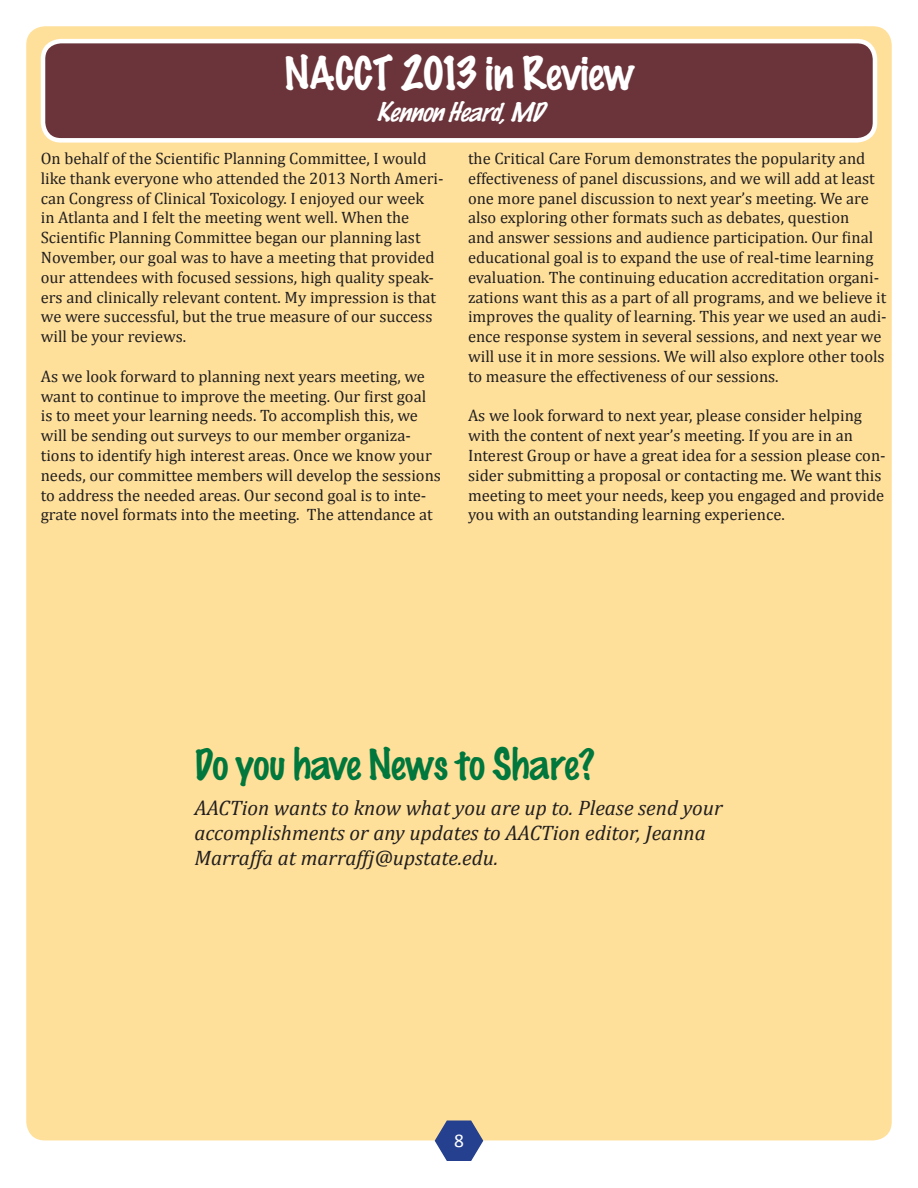
<style>
.page{position:relative;width:918px;height:1188px;background:#fff}
.page>*{position:absolute;margin:0;border:0;box-sizing:border-box;transform-origin:0 0}
.t1{font:42px "Marker Felt Normal";color:#fff}
.t2{font:39px "Marker Felt Normal";letter-spacing:-.005em;color:#00773c}
.t3{font:italic 24px "Marker Felt Normal";color:#fff}
.t4{font:italic 21px/25.2px "Cambria";color:#221f1f}
.t5{font:19.5px "Calibri";color:#fff}
.t6{font:16.5px/19.8px "Cambria";color:#221f1f}
</style>
<div class="page">
<div style="left:27px;top:27px;width:864px;height:1113px;background:#ffe09b;border-radius:18px"></div>
<svg style="left:434px;top:1120px;width:50px;height:41px"></svg>
<div style="left:43px;top:41px;width:832px;height:99px;background:#6a343a;border-radius:18px"></div>
<div style="left:41px;top:39px;width:836px;height:104px;border:5px solid #fff;border-radius:18px"></div>
<h1 class="t1" style="left:284px;top:54px;width:352px">NACCT 2013 in Review</h1>
<h3 class="t3" style="left:376px;top:101px;width:177px">KennonHeard, MD</h3>
<p class="t6" style="left:468px;top:150px;width:420px">the Critical Care Forum demonstrates the popularity and effectiveness of panel discussions, and we will add at least one more panel discussion to next year’s meeting. We are also exploring other formats such as debates, question<br>and answer sessions and audience participation. Our final educational goal is to expand the use of real-time learning evaluation. The continuing education accreditation organi&shy;zations want this as a part of all programs, and we believe it improves the quality of learning. This year we used an audi&shy;ence response system in several sessions, and next year we will use it in more sessions. We will also explore other tools to measure the effectiveness of our sessions.</p>
<p class="t6" style="left:468px;top:407px;width:419px">As we look forward to next year, please consider helping with the content of next year’s meeting. If you are in an Interest Group or have a great idea for a session please con&shy;sider submitting a proposal or contacting me. We want this meeting to meet your needs, keep you engaged and provide you with an outstanding learning experience.</p>
<p class="t6" style="left:41px;top:148px;width:404px">On behalf of the Scientific Planning Committee, I would like thank everyone who attended the 2013 North Ameri&shy;can Congress of Clinical Toxicology. I enjoyed our week<br>in Atlanta and I felt the meeting went well. When the Scientific Planning Committee began our planning last November, our goal was to have a meeting that provided our attendees with focused sessions, high quality speak&shy;ers and clinically relevant content. My impression is that we were successful, but the true measure of our success will be your reviews.</p>
<p class="t6" style="left:41px;top:368px;width:402px">As we look forward to planning next years meeting, we want to continue to improve the meeting. Our first goal is to meet your learning needs. To accomplish this, we will be sending out surveys to our member organiza&shy;tions to identify high interest areas. Once we know your needs, our committee members will develop the sessions to address the needed areas. Our second goal is to inte&shy;grate novel formats into the meeting. The attendance at</p>
<h2 class="t2" style="left:194px;top:746px;width:402px">Do you have News to Share?</h2>
<p class="t4" style="left:194px;top:797px;width:530px">AACTion wants to know what you are up to. Please send your accomplishments or any updates to AACTion editor, Jeanna<br>Marraffa at marraffj@upstate.edu.</p>
<p class="t5" style="left:454px;top:1128px;width:11px">8</p>
</div>
